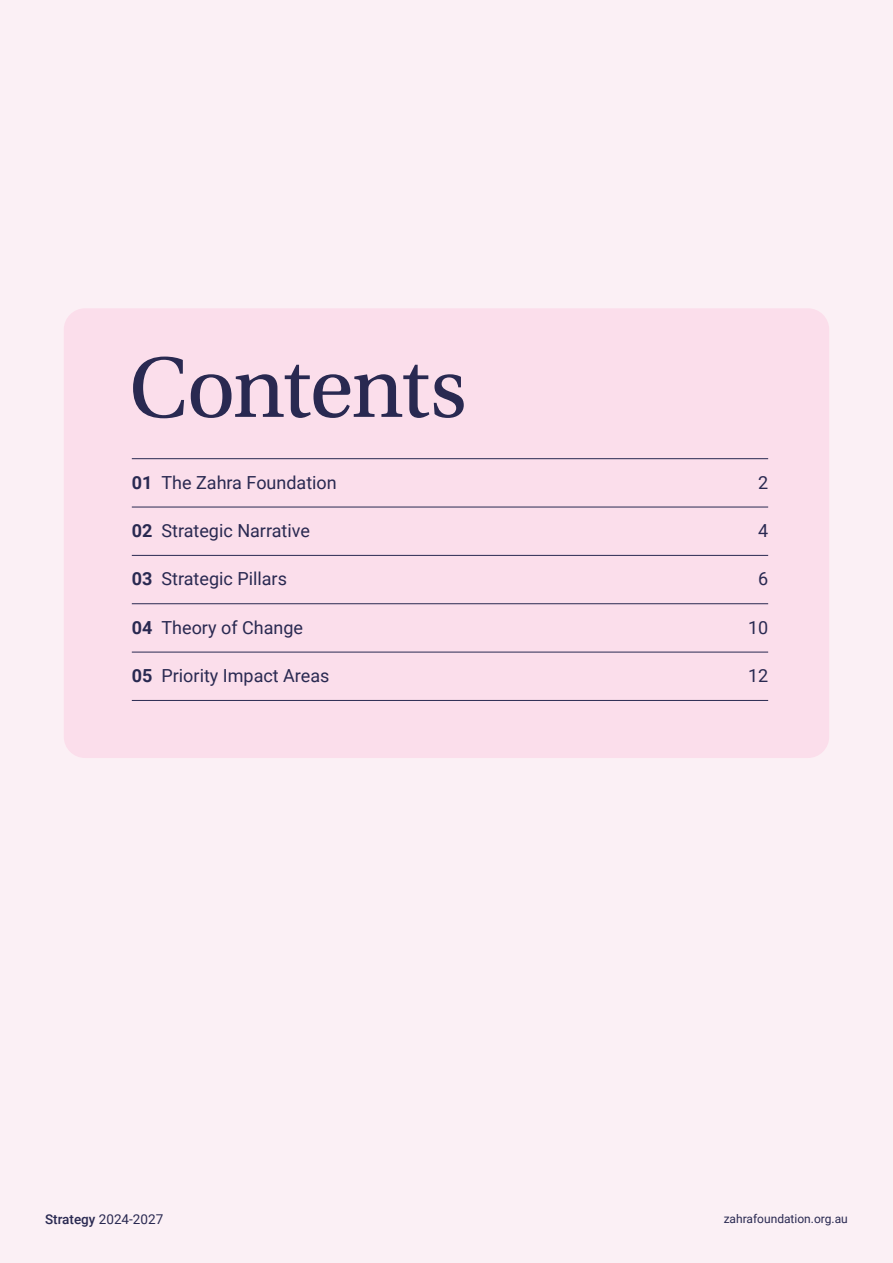
<style>
.page{position:relative;width:893px;height:1263px;background:#fbf0f5}
.page>*{position:absolute;margin:0;border:0;box-sizing:border-box;transform-origin:0 0}
.t1{font:90px "Utopia Std";letter-spacing:-.025em;color:#292951}
.t2{font:18px "Roboto";color:#292951}
.t3{font:13.5px "Roboto";color:#292951}
.t4{font:12px "Roboto";color:#292951}
.s1{font-weight:700}
.s2{font-weight:500}
</style>
<div class="page">
<div style="left:64px;top:308px;width:765px;height:450px;background:#fbdeeb;border-radius:21px"></div>
<hr style="left:132px;top:507px;width:636px;height:1px;background:#292951">
<hr style="left:132px;top:458px;width:636px;height:1px;background:#292951">
<hr style="left:132px;top:555px;width:636px;height:1px;background:#292951">
<hr style="left:132px;top:603px;width:636px;height:1px;background:#292951">
<hr style="left:132px;top:652px;width:636px;height:1px;background:#292951">
<hr style="left:132px;top:700px;width:636px;height:1px;background:#292951">
<h1 class="t1" style="left:129px;top:339px;width:339px">Contents</h1>
<p class="t2" style="left:132px;top:470px;width:207px"><span class="s1">01</span> The Zahra Foundation</p>
<p class="t2" style="left:758px;top:470px;width:12px">2</p>
<p class="t2" style="left:132px;top:518px;width:180px"><span class="s1">02</span> Strategic Narrative</p>
<p class="t2" style="left:758px;top:518px;width:12px">4</p>
<p class="t2" style="left:132px;top:566px;width:157px"><span class="s1">03</span> Strategic Pillars</p>
<p class="t2" style="left:758px;top:566px;width:12px">6</p>
<p class="t2" style="left:132px;top:615px;width:173px"><span class="s1">04</span> Theory of Change</p>
<p class="t2" style="left:748px;top:615px;width:22px">10</p>
<p class="t2" style="left:132px;top:663px;width:199px"><span class="s1">05</span> Priority Impact Areas</p>
<p class="t2" style="left:748px;top:663px;width:22px">12</p>
<p class="t3" style="left:45px;top:1210px;width:120px"><span class="s2">Strategy</span> 2024-2027</p>
<p class="t4" style="left:724px;top:1210px;width:126px">zahrafoundation.org.au</p>
</div>
